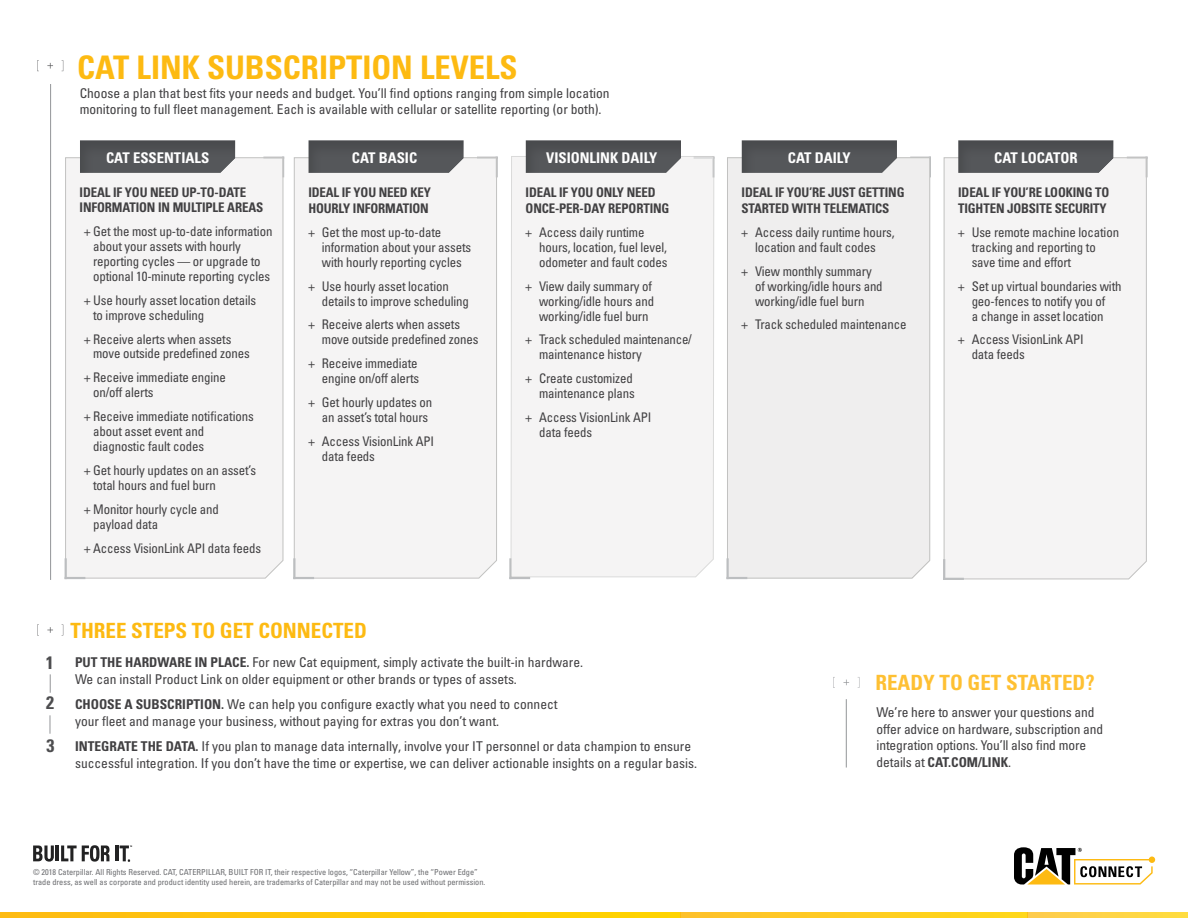
<style>
.page{position:relative;width:1188px;height:918px;background:#fff}
.page>*{position:absolute;margin:0;border:0;box-sizing:border-box;transform-origin:0 0}
.t1{font:32.55px "Univers LTCYR 67 Bold Cond";color:#fdba12}
.t2{font:21px "Univers LTCYR 67 Bold Cond";color:#fdba12}
.t3{font:21px "Univers LTCYR 67 Bold Cond";color:#fec033}
.t4{font:18px "Univers LTCYR 67 Bold Cond";color:#4d4d4f}
.t5{font:14.7px "Univers LTCYR 67 Bold Cond";color:#fff}
.t6{font:condensed 13.5px/16.5px "Univers LTCYR 57";color:#414042}
.t7{font:13.5px "Univers LTCYR 67 Bold Cond";color:#414042}
.t8{font:condensed 13.2px/15px "Univers LTCYR 57";letter-spacing:-.01em;color:#414042}
.t9{font:13.2px/15.9px "Univers LTCYR 67 Bold Cond";letter-spacing:-.01em;color:#414042}
.t10{font:condensed 8.25px/9.9px "Univers LTCYR 57";color:#6d6e71}
.s1{font-family:"Univers LTCYR 67 Bold Cond";font-stretch:normal}
.s2{font-family:"Univers LTCYR 57";font-stretch:condensed}
</style>
<div class="page">
<svg style="left:37px;top:60px;width:2px;height:11px"></svg>
<svg style="left:47px;top:63px;width:6px;height:6px"></svg>
<hr style="left:50px;top:84px;width:1px;height:496px;background:#939598">
<svg style="left:833px;top:677px;width:2px;height:11px"></svg>
<hr style="left:846px;top:699px;width:1px;height:69px;background:#939598">
<svg style="left:47px;top:627px;width:6px;height:6px"></svg>
<svg style="left:50px;top:715px;width:1px;height:19px"></svg>
<svg style="left:33px;top:846px;width:21px;height:16px"></svg>
<hr style="left:56px;top:846px;width:3px;height:15px;background:#222223">
<svg style="left:61px;top:845px;width:49px;height:17px"></svg>
<hr style="left:115px;top:846px;width:4px;height:15px;background:#222223">
<svg style="left:120px;top:845px;width:12px;height:17px"></svg>
<div style="left:65px;top:157px;width:219px;height:422px;background:#f5f4f4"></div>
<hr style="left:65px;top:558px;width:2px;height:21px;background:#bcbec0">
<div style="left:68px;top:131px;width:181px;height:43px;background:#000;opacity:.15"></div>
<hr style="left:65px;top:577px;width:20px;height:2px;background:#bcbec0">
<div style="left:727px;top:157px;width:204px;height:422px;background:#efeeee"></div>
<hr style="left:727px;top:558px;width:2px;height:21px;background:#bcbec0">
<div style="left:729px;top:131px;width:182px;height:43px;background:#000;opacity:.15"></div>
<hr style="left:727px;top:577px;width:20px;height:2px;background:#bcbec0">
<hr style="left:509px;top:558px;width:3px;height:21px;background:#bcbec0">
<hr style="left:509px;top:577px;width:21px;height:2px;background:#bcbec0">
<div style="left:510px;top:156px;width:205px;height:422px;background:#f5f4f4"></div>
<div style="left:513px;top:131px;width:182px;height:43px;background:#000;opacity:.15"></div>
<hr style="left:1145px;top:157px;width:3px;height:20px;background:#bcbec0">
<div style="left:943px;top:157px;width:204px;height:423px;background:#f5f4f4"></div>
<div style="left:946px;top:131px;width:181px;height:43px;background:#000;opacity:.15"></div>
<hr style="left:943px;top:559px;width:2px;height:21px;background:#bcbec0">
<hr style="left:943px;top:578px;width:21px;height:2px;background:#bcbec0">
<hr style="left:496px;top:157px;width:2px;height:20px;background:#bcbec0">
<div style="left:294px;top:157px;width:203px;height:422px;background:#f5f4f4"></div>
<div style="left:296px;top:131px;width:181px;height:43px;background:#000;opacity:.15"></div>
<hr style="left:293px;top:558px;width:2px;height:21px;background:#bcbec0">
<hr style="left:293px;top:577px;width:21px;height:2px;background:#bcbec0">
<svg style="left:50px;top:674px;width:1px;height:19px"></svg>
<div style="left:0;top:912px;width:681px;height:6px;background:#ffc808"></div>
<div style="left:681px;top:912px;width:347px;height:6px;background:#fc2"></div>
<div style="left:1028px;top:912px;width:160px;height:6px;background:#ffd447"></div>
<svg style="left:1014px;top:847px;width:141px;height:38px"></svg>
<h1 class="t1" style="left:77px;top:47px;width:442px">CAT LINK SUBSCRIPTION LEVELS</h1>
<p class="t6" style="left:80px;top:85px;width:531px">Choose a plan that best fits your needs and budget. You’ll find options ranging from simple location monitoring to full fleet management. Each is available with cellular or satellite reporting (or both).</p>
<p class="t5" style="left:106px;top:149px;width:105px">CAT ESSENTIALS</p>
<p class="t9" style="left:80px;top:184px;width:185px;line-height:15px">IDEAL IF YOU NEED UP-TO-DATE<br>INFORMATION IN MULTIPLE AREAS</p>
<p class="t8" style="left:93px;top:223px;width:181px;text-indent:-9px">+ Get the most up-to-date information about your assets with hourly reporting cycles — or upgrade to optional 10-minute reporting cycles</p>
<p class="t8" style="left:93px;top:292px;width:165px;text-indent:-9px">+ Use hourly asset location details to improve scheduling</p>
<p class="t8" style="left:93px;top:331px;width:158px;text-indent:-9px">+ Receive alerts when assets move outside predefined zones</p>
<p class="t8" style="left:93px;top:370px;width:134px;text-indent:-9px">+ Receive immediate engine on/off alerts</p>
<p class="t8" style="left:93px;top:409px;width:162px;text-indent:-9px">+ Receive immediate notifications about asset event and diagnostic fault codes</p>
<p class="t8" style="left:93px;top:463px;width:164px;text-indent:-9px">+ Get hourly updates on an asset’s total hours and fuel burn</p>
<p class="t8" style="left:93px;top:502px;width:127px;text-indent:-9px">+ Monitor hourly cycle and payload data</p>
<p class="t8" style="left:84px;top:541px;width:178px">+ Access VisionLink API data feeds</p>
<p class="t5" style="left:352px;top:149px;width:67px">CAT BASIC</p>
<p class="t9" style="left:308px;top:184px;width:124px">IDEAL IF YOU NEED KEY<br>HOURLY INFORMATION</p>
<p class="t8" style="left:322px;top:224px;width:151px;text-indent:-13px">+ Get the most up-to-date information about your assets with hourly reporting cycles</p>
<p class="t8" style="left:322px;top:278px;width:149px;text-indent:-13px">+ Use hourly asset location details to improve scheduling</p>
<p class="t8" style="left:322px;top:317px;width:158px;text-indent:-13px">+ Receive alerts when assets move outside predefined zones</p>
<p class="t8" style="left:308px;top:356px;width:112px;text-align:right">+ Receive immediate engine on/off alerts</p>
<p class="t8" style="left:308px;top:395px;width:125px;text-align:right">+ Get hourly updates on an asset’s total hours</p>
<p class="t8" style="left:322px;top:434px;width:114px;text-indent:-13px">+ Access VisionLink API data feeds</p>
<p class="t5" style="left:546px;top:149px;width:113px">VISIONLINK DAILY</p>
<p class="t9" style="left:526px;top:184px;width:145px">IDEAL IF YOU ONLY NEED<br>ONCE-PER-DAY REPORTING</p>
<p class="t8" style="left:539px;top:224px;width:130px;text-indent:-13px">+ Access daily runtime hours, location, fuel level, odometer and fault codes</p>
<p class="t8" style="left:539px;top:278px;width:117px;text-indent:-13px">+ View daily summary of working/idle hours and working/idle fuel burn</p>
<p class="t8" style="left:539px;top:332px;width:154px;text-indent:-13px">+ Track scheduled maintenance/ maintenance history</p>
<p class="t8" style="left:526px;top:371px;width:111px;text-align:right">+ Create customized maintenance plans</p>
<p class="t8" style="left:539px;top:410px;width:114px;text-indent:-14px">+ Access VisionLink API data feeds</p>
<h3 class="t4" style="left:46px;top:651px;width:9px">1</h3>
<h3 class="t4" style="left:46px;top:692px;width:9px">2</h3>
<h3 class="t4" style="left:46px;top:734px;width:9px">3</h3>
<h2 class="t2" style="left:71px;top:617px;width:298px">THREE STEPS TO GET CONNECTED</h2>
<p class="t6" style="left:75px;top:654px;width:510px"><span class="s1">PUT THE HARDWARE IN PLACE.</span> For new Cat equipment, simply activate the built-in hardware.<br>We can install Product Link on older equipment or other brands or types of assets.</p>
<p class="t6" style="left:75px;top:696px;width:484px"><span class="s1">CHOOSE A SUBSCRIPTION.</span> We can help you configure exactly what you need to connect your fleet and manage your business, without paying for extras you don’t want.</p>
<p class="t6" style="left:75px;top:738px;width:624px"><span class="s1">INTEGRATE THE DATA.</span> If you plan to manage data internally, involve your IT personnel or data champion to ensure successful integration. If you don’t have the time or expertise, we can deliver actionable insights on a regular basis.</p>
<p class="t10" style="left:33px;top:867px;width:454px">© 2018 Caterpillar. All Rights Reserved. CAT, CATERPILLAR, BUILT FOR IT, their respective logos, “Caterpillar Yellow”, the “Power Edge” trade dress, as well as corporate and product identity used herein, are trademarks of Caterpillar and may not be used without permission.</p>
<p class="t5" style="left:788px;top:149px;width:64px">CAT DAILY</p>
<p class="t9" style="left:742px;top:184px;width:165px">IDEAL IF YOU’RE JUST GETTING<br>STARTED WITH TELEMATICS</p>
<p class="t8" style="left:742px;top:224px;width:155px;text-align:center">+ Access daily runtime hours, location and fault codes</p>
<p class="t8" style="left:755px;top:263px;width:129px;text-indent:-13px">+ View monthly summary of working/idle hours and working/idle fuel burn</p>
<p class="t8" style="left:742px;top:317px;width:166px">+ Track scheduled maintenance</p>
<p class="t5" style="left:994px;top:149px;width:85px">CAT LOCATOR</p>
<p class="t9" style="left:958px;top:184px;width:153px">IDEAL IF YOU’RE LOOKING TO<br>TIGHTEN JOBSITE SECURITY</p>
<p class="t8" style="left:972px;top:224px;width:149px;text-indent:-13px">+ Use remote machine location tracking and reporting to save time and effort</p>
<p class="t8" style="left:958px;top:278px;width:165px;text-align:center">+ Set up virtual boundaries with geo-fences to notify you of<br>a change in asset location</p>
<p class="t8" style="left:972px;top:332px;width:114px;text-indent:-14px">+ Access VisionLink API data feeds</p>
<h2 class="t3" style="left:875px;top:670px;width:221px">READY TO GET STARTED?</h2>
<p class="t6" style="left:877px;top:704px;width:228px">We’re here to answer your questions and offer advice on hardware, subscription and integration options. You’ll also find more</p>
<p class="t7" style="left:877px;top:754px;width:136px"><span class="s2">details at</span> CAT.COM/LINK<span class="s2">.</span></p>
</div>
